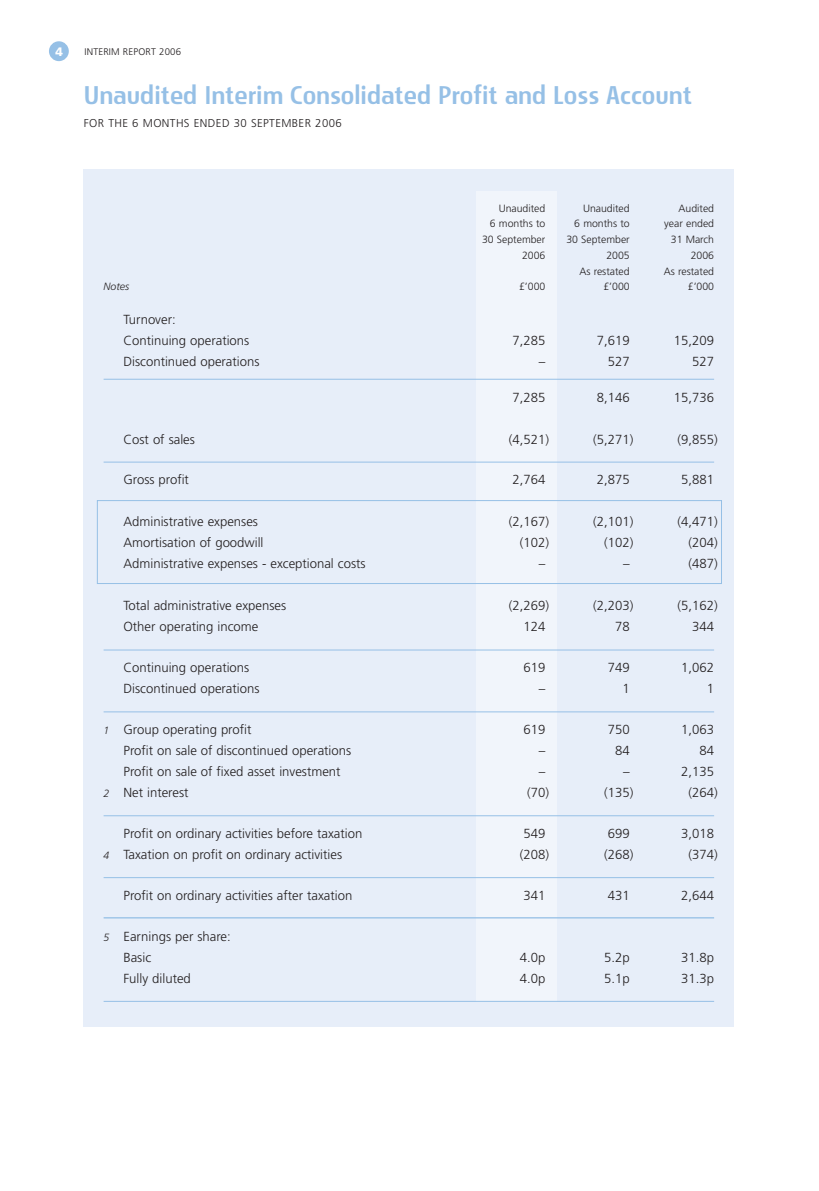
<style>
.page{position:relative;width:819px;height:1191px;background:#fff}
.page>*{position:absolute;margin:0;border:0;box-sizing:border-box;transform-origin:0 0}
.t1{font:24.5px "Storm Sans";color:#96c0e6}
.t2{font:300 13.12px/21px "Frutiger";color:#231f20}
.t3{font:900 12.25px "Frutiger";color:#fff}
.t4{font:300 11.38px "Frutiger";letter-spacing:.035em;color:#231f20}
.t5{font:300 10.5px "Frutiger";color:#231f20}
.t6{font:italic 300 10.5px "Frutiger";color:#231f20}
.t7{font:300 9.62px "Frutiger";letter-spacing:.015em;color:#231f20}
.s1{font-style:italic;font-size:10.5px}
</style>
<div class="page">
<div style="left:49px;top:41px;width:20px;height:20px;background:#96c0e6;border-radius:50%"></div>
<div style="left:84px;top:169px;width:650px;height:857px;background:#e7eef9"></div>
<div style="left:476px;top:191px;width:80px;height:810px;background:#f1f5fb"></div>
<hr style="left:104px;top:379px;width:610px;height:1px;background:#96c0e6">
<hr style="left:104px;top:462px;width:610px;height:1px;background:#96c0e6">
<hr style="left:104px;top:649px;width:610px;height:1px;background:#96c0e6">
<hr style="left:104px;top:711px;width:610px;height:1px;background:#96c0e6">
<hr style="left:104px;top:815px;width:610px;height:1px;background:#96c0e6">
<hr style="left:104px;top:877px;width:610px;height:1px;background:#96c0e6">
<hr style="left:104px;top:917px;width:610px;height:1px;background:#96c0e6">
<hr style="left:104px;top:1001px;width:610px;height:1px;background:#96c0e6">
<div style="left:97px;top:500px;width:624px;height:84px;border:1px solid #96c0e6"></div>
<p class="t3" style="left:55px;top:46px;width:9px">4</p>
<p class="t7" style="left:84px;top:48px;width:98px">INTERIM REPORT 2006</p>
<h1 class="t1" style="left:84px;top:84px;width:609px">Unaudited Interim Consolidated Profit and Loss Account</h1>
<p class="t4" style="left:84px;top:118px;width:259px">FOR THE 6 MONTHS ENDED 30 SEPTEMBER 2006</p>
<p class="t5" style="left:498px;top:204px;width:48px">Unaudited</p>
<p class="t5" style="left:583px;top:204px;width:48px">Unaudited</p>
<p class="t5" style="left:678px;top:204px;width:37px">Audited</p>
<p class="t5" style="left:490px;top:219px;width:57px">6 months to</p>
<p class="t5" style="left:574px;top:219px;width:57px">6 months to</p>
<p class="t5" style="left:664px;top:219px;width:51px">year ended</p>
<p class="t5" style="left:482px;top:235px;width:65px">30 September</p>
<p class="t5" style="left:566px;top:235px;width:65px">30 September</p>
<p class="t5" style="left:670px;top:235px;width:45px">31 March</p>
<p class="t5" style="left:522px;top:251px;width:25px">2006</p>
<p class="t5" style="left:606px;top:251px;width:25px">2005</p>
<p class="t5" style="left:690px;top:251px;width:25px">2006</p>
<p class="t5" style="left:579px;top:267px;width:52px">As restated</p>
<p class="t5" style="left:663px;top:267px;width:52px">As restated</p>
<p class="t6" style="left:104px;top:282px;width:27px">Notes</p>
<p class="t5" style="left:519px;top:282px;width:28px">£’000</p>
<p class="t5" style="left:603px;top:282px;width:28px">£’000</p>
<p class="t5" style="left:687px;top:282px;width:28px">£’000</p>
<p class="t2" style="left:123px;top:309px;width:127px">Turnover:<br>Continuing operations</p>
<p class="t2" style="left:512px;top:330px;width:34px">7,285</p>
<p class="t2" style="left:597px;top:330px;width:34px">7,619</p>
<p class="t2" style="left:674px;top:330px;width:42px">15,209</p>
<p class="t2" style="left:123px;top:351px;width:137px">Discontinued operations</p>
<p class="t2" style="left:538px;top:351px;width:8px">–</p>
<p class="t2" style="left:607px;top:351px;width:23px">527</p>
<p class="t2" style="left:692px;top:351px;width:23px">527</p>
<p class="t2" style="left:512px;top:387px;width:34px">7,285</p>
<p class="t2" style="left:597px;top:387px;width:34px">8,146</p>
<p class="t2" style="left:674px;top:387px;width:42px">15,736</p>
<p class="t2" style="left:123px;top:429px;width:73px">Cost of sales</p>
<p class="t2" style="left:509px;top:429px;width:42px">(4,521)</p>
<p class="t2" style="left:593px;top:429px;width:42px">(5,271)</p>
<p class="t2" style="left:677px;top:429px;width:42px">(9,855)</p>
<p class="t2" style="left:123px;top:470px;width:67px">Gross profit</p>
<p class="t2" style="left:512px;top:470px;width:34px">2,764</p>
<p class="t2" style="left:597px;top:470px;width:34px">2,875</p>
<p class="t2" style="left:681px;top:470px;width:34px">5,881</p>
<p class="t2" style="left:123px;top:512px;width:136px">Administrative expenses</p>
<p class="t2" style="left:509px;top:512px;width:42px">(2,167)</p>
<p class="t2" style="left:593px;top:512px;width:42px">(2,101)</p>
<p class="t2" style="left:677px;top:512px;width:42px">(4,471)</p>
<p class="t2" style="left:123px;top:533px;width:141px">Amortisation of goodwill</p>
<p class="t2" style="left:520px;top:533px;width:31px">(102)</p>
<p class="t2" style="left:604px;top:533px;width:31px">(102)</p>
<p class="t2" style="left:688px;top:533px;width:31px">(204)</p>
<p class="t2" style="left:123px;top:554px;width:244px">Administrative expenses - exceptional costs</p>
<p class="t2" style="left:538px;top:554px;width:8px">–</p>
<p class="t2" style="left:623px;top:554px;width:8px">–</p>
<p class="t2" style="left:688px;top:554px;width:31px">(487)</p>
<p class="t2" style="left:123px;top:596px;width:164px">Total administrative expenses</p>
<p class="t2" style="left:509px;top:596px;width:42px">(2,269)</p>
<p class="t2" style="left:593px;top:596px;width:42px">(2,203)</p>
<p class="t2" style="left:677px;top:596px;width:42px">(5,162)</p>
<p class="t2" style="left:123px;top:617px;width:136px">Other operating income</p>
<p class="t2" style="left:523px;top:617px;width:23px">124</p>
<p class="t2" style="left:615px;top:617px;width:16px">78</p>
<p class="t2" style="left:692px;top:617px;width:23px">344</p>
<p class="t2" style="left:123px;top:658px;width:127px">Continuing operations</p>
<p class="t2" style="left:523px;top:658px;width:23px">619</p>
<p class="t2" style="left:607px;top:658px;width:23px">749</p>
<p class="t2" style="left:681px;top:658px;width:34px">1,062</p>
<p class="t2" style="left:123px;top:679px;width:137px">Discontinued operations</p>
<p class="t2" style="left:538px;top:679px;width:8px">–</p>
<p class="t2" style="left:622px;top:679px;width:9px">1</p>
<p class="t2" style="left:706px;top:679px;width:9px">1</p>
<p class="t2" style="left:104px;top:720px;width:149px"><span class="s1">1</span> Group operating profit</p>
<p class="t2" style="left:523px;top:720px;width:23px">619</p>
<p class="t2" style="left:607px;top:720px;width:23px">750</p>
<p class="t2" style="left:681px;top:720px;width:34px">1,063</p>
<p class="t2" style="left:123px;top:741px;width:229px">Profit on sale of discontinued operations</p>
<p class="t2" style="left:538px;top:741px;width:8px">–</p>
<p class="t2" style="left:615px;top:741px;width:16px">84</p>
<p class="t2" style="left:699px;top:741px;width:16px">84</p>
<p class="t2" style="left:123px;top:762px;width:219px">Profit on sale of fixed asset investment</p>
<p class="t2" style="left:538px;top:762px;width:8px">–</p>
<p class="t2" style="left:623px;top:762px;width:8px">–</p>
<p class="t2" style="left:681px;top:762px;width:34px">2,135</p>
<p class="t2" style="left:104px;top:783px;width:86px"><span class="s1">2</span> Net interest</p>
<p class="t2" style="left:527px;top:783px;width:23px">(70)</p>
<p class="t2" style="left:604px;top:783px;width:31px">(135)</p>
<p class="t2" style="left:688px;top:783px;width:31px">(264)</p>
<p class="t2" style="left:123px;top:824px;width:240px">Profit on ordinary activities before taxation</p>
<p class="t2" style="left:523px;top:824px;width:23px">549</p>
<p class="t2" style="left:607px;top:824px;width:23px">699</p>
<p class="t2" style="left:681px;top:824px;width:34px">3,018</p>
<p class="t2" style="left:104px;top:845px;width:240px"><span class="s1">4</span> Taxation on profit on ordinary activities</p>
<p class="t2" style="left:520px;top:845px;width:31px">(208)</p>
<p class="t2" style="left:604px;top:845px;width:31px">(268)</p>
<p class="t2" style="left:688px;top:845px;width:31px">(374)</p>
<p class="t2" style="left:123px;top:886px;width:230px">Profit on ordinary activities after taxation</p>
<p class="t2" style="left:523px;top:886px;width:23px">341</p>
<p class="t2" style="left:607px;top:886px;width:23px">431</p>
<p class="t2" style="left:681px;top:886px;width:34px">2,644</p>
<p class="t2" style="left:123px;top:926px;width:109px;text-indent:-20px"><span class="s1">5</span> Earnings per share:<br>Basic</p>
<p class="t2" style="left:520px;top:947px;width:27px">4.0p</p>
<p class="t2" style="left:604px;top:947px;width:27px">5.2p</p>
<p class="t2" style="left:681px;top:947px;width:34px">31.8p</p>
<p class="t2" style="left:123px;top:968px;width:69px">Fully diluted</p>
<p class="t2" style="left:520px;top:968px;width:27px">4.0p</p>
<p class="t2" style="left:604px;top:968px;width:27px">5.1p</p>
<p class="t2" style="left:681px;top:968px;width:34px">31.3p</p>
</div>
